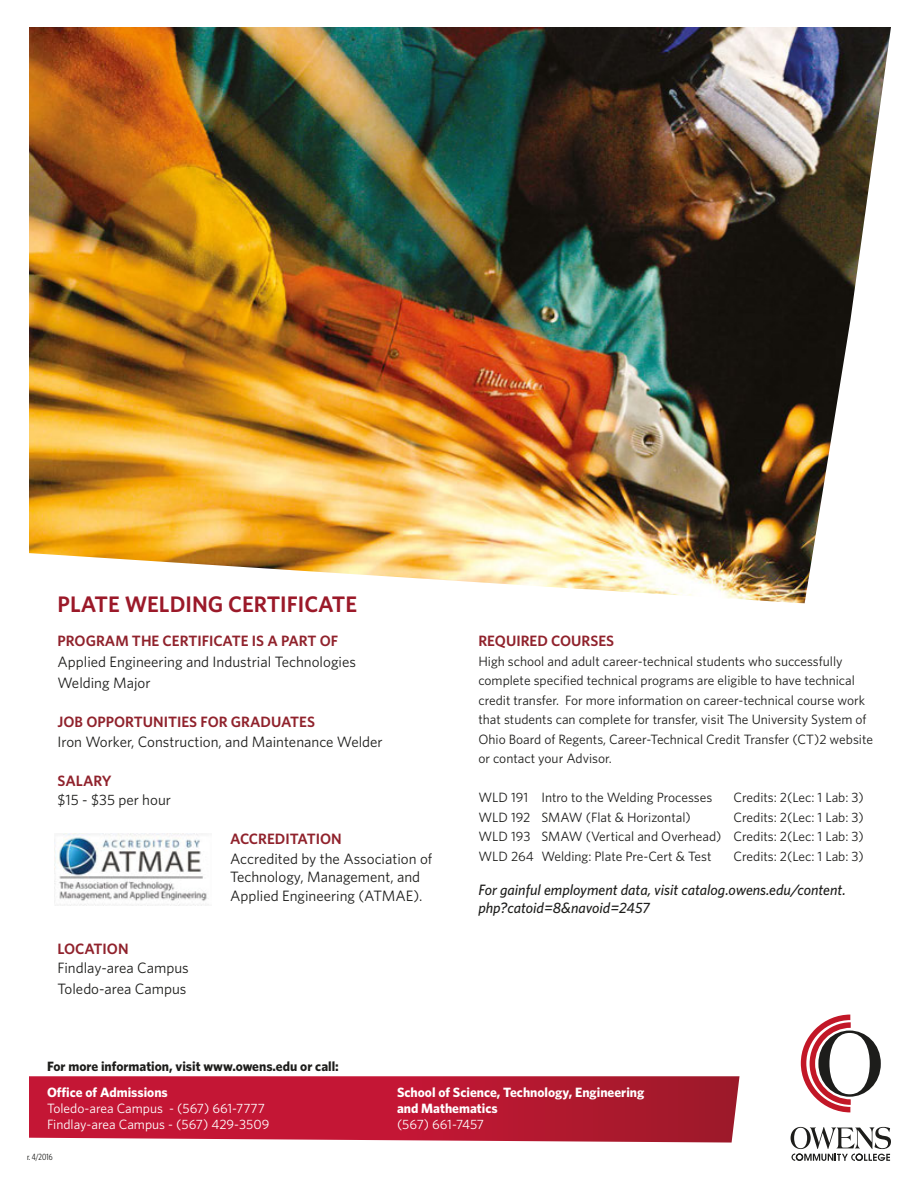
<style>
.page{position:relative;width:918px;height:1188px;background:#fff}
.page>*{position:absolute;margin:0;border:0;box-sizing:border-box;transform-origin:0 0}
.t1{font:600 22.5px "Whitney";color:#9b1929}
.t2{font:15px/21px "Whitney";color:#1d1d1b}
.t3{font:600 15px "Whitney";color:#90222c}
.t4{font:italic 500 15px/18px "Whitney";color:#1d1d1b}
.t5{font:13.5px/19.5px "Whitney";color:#1d1d1b}
.t6{font:700 13.5px/16.2px "Whitney";color:#fff}
.t7{font:13.5px/16.2px "Whitney";color:#fff}
.t8{font:700 13.5px "Whitney";color:#1d1d1b}
.t9{font:13.5px "Whitney";letter-spacing:-.02em;color:#fff}
.t10{font:9px "Whitney Condensed";color:#1d1d1b}
</style>
<div class="page">
<img style="left:29px;top:27px;width:862px;height:576px">
<svg style="left:29px;top:1076px;width:711px;height:67px;background:#be233c"></svg>
<svg style="left:801px;top:1015px;width:80px;height:97px"></svg>
<svg style="left:791px;top:1127px;width:100px;height:34px"></svg>
<img style="left:55px;top:834px;width:154px;height:72px">
<h1 class="t1" style="left:58px;top:589px;width:301px">PLATE WELDING CERTIFICATE</h1>
<p class="t3" style="left:58px;top:631px;width:282px">PROGRAM THE CERTIFICATE IS A PART OF</p>
<p class="t2" style="left:58px;top:651px;width:300px">Applied Engineering and Industrial Technologies<br>Welding Major</p>
<p class="t3" style="left:58px;top:712px;width:259px">JOB OPPORTUNITIES FOR GRADUATES</p>
<p class="t2" style="left:58px;top:731px;width:327px">Iron Worker, Construction, and Maintenance Welder</p>
<p class="t3" style="left:58px;top:770px;width:56px">SALARY</p>
<p class="t2" style="left:58px;top:789px;width:115px">$15 - $35 per hour</p>
<p class="t3" style="left:230px;top:829px;width:113px">ACCREDITATION</p>
<p class="t2" style="left:230px;top:849px;width:204px;line-height:18px">Accredited by the Association of<br>Technology, Management, and</p>
<p class="t2" style="left:230px;top:885px;width:194px">Applied Engineering (ATMAE).</p>
<p class="t3" style="left:58px;top:939px;width:73px">LOCATION</p>
<p class="t2" style="left:58px;top:957px;width:133px">Findlay-area Campus<br>Toledo-area Campus</p>
<p class="t8" style="left:47px;top:1058px;width:293px">For more information, visit www.owens.edu or call:</p>
<p class="t3" style="left:478px;top:631px;width:137px">REQUIRED COURSES</p>
<p class="t5" style="left:478px;top:651px;width:396px">High school and adult career-technical students who successfully complete specified technical programs are eligible to have technical credit transfer. For more information on career-technical course work that students can complete for transfer, visit The University System of Ohio Board of Regents, Career-Technical Credit Transfer (CT)2 website or contact your Advisor.</p>
<p class="t5" style="left:478px;top:787px;width:235px">WLD 191 Intro to the Welding Processes</p>
<p class="t5" style="left:734px;top:787px;width:132px">Credits: 2(Lec: 1 Lab: 3)</p>
<p class="t5" style="left:478px;top:807px;width:214px">WLD 192 SMAW (Flat &amp; Horizontal)</p>
<p class="t5" style="left:478px;top:807px;width:387px;text-align:justify;text-indent:255px">Credits: 2(Lec: 1 Lab: 3)<br>WLD 193 SMAW (Vertical and Overhead) Credits: 2(Lec: 1 Lab: 3)<br>WLD 264 Welding: Plate Pre-Cert &amp; Test</p>
<p class="t5" style="left:734px;top:846px;width:132px">Credits: 2(Lec: 1 Lab: 3)</p>
<p class="t4" style="left:478px;top:880px;width:369px">For gainful employment data, visit catalog.owens.edu/content. php?catoid=8&amp;navoid=2457</p>
<p class="t6" style="left:47px;top:1084px;width:122px">Office of Admissions</p>
<p class="t7" style="left:47px;top:1100px;width:224px">Toledo-area Campus - (567) 661-7777<br>Findlay-area Campus - (567) 429-3509</p>
<p class="t10" style="left:27px;top:1151px;width:27px">r. 4/2016</p>
<p class="t6" style="left:397px;top:1084px;width:249px">School of Science, Technology, Engineering and Mathematics</p>
<p class="t9" style="left:397px;top:1116px;width:89px">(567) 661-7457</p>
</div>
